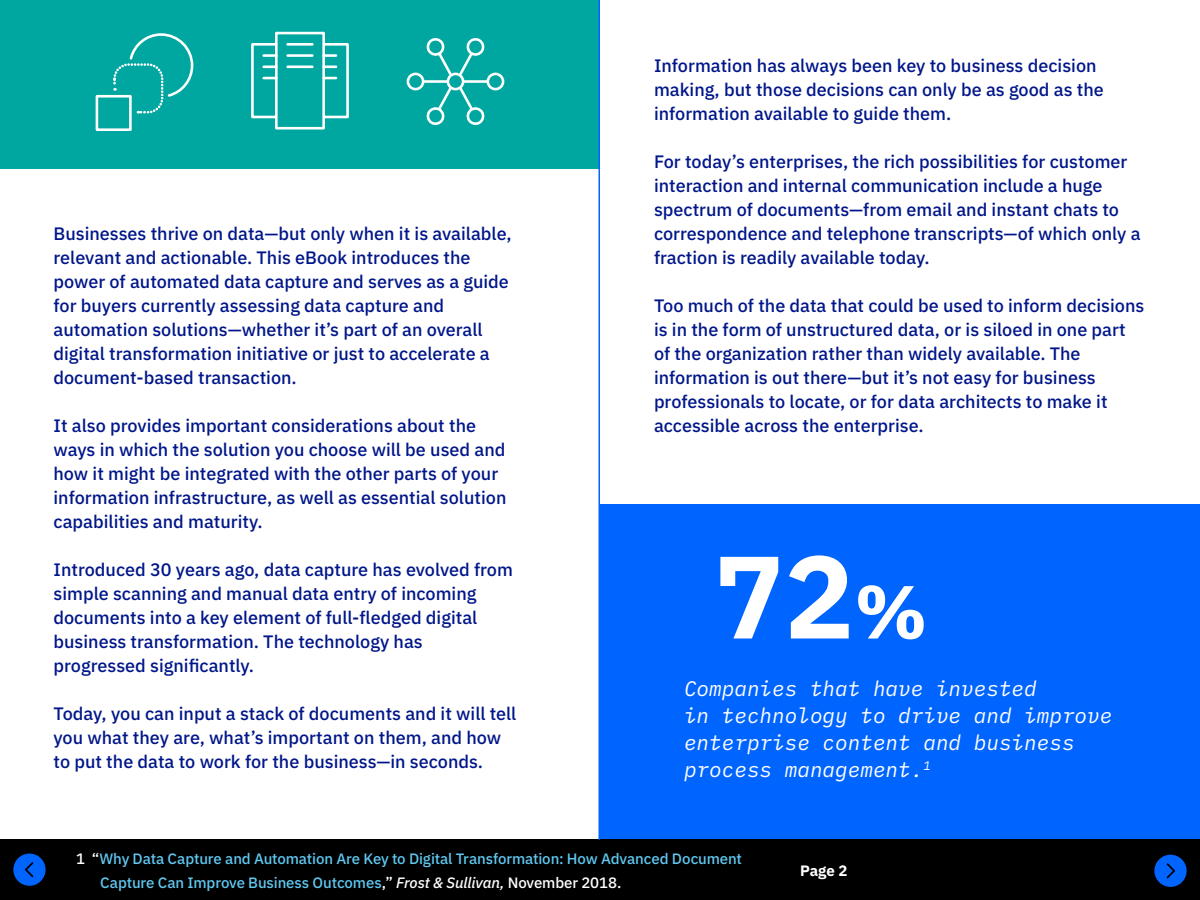
<style>
.page{position:relative;width:1200px;height:900px;background:#fff}
.page>*{position:absolute;margin:0;border:0;box-sizing:border-box;transform-origin:0 0}
.Header_1{font:700 117px "IBM Plex Sans";color:#fff}
.Header_1-2{font:italic 21px/27px "IBM Plex Mono";color:#fff}
._2A_Body{font:500 18px/24px "IBM Plex Sans";color:#001689}
.t1{font:500 15px/24px "IBM Plex Sans";letter-spacing:-.01em;color:#5fc8f1}
.t2{font:700 15px "IBM Plex Sans";color:#fff}
.s1{font-size:75px}
.s2{color:#fff}
.s3{font-style:italic;color:#fff}
</style>
<div class="page">
<div style="left:0;top:0;width:600px;height:168px;background:#00a6a0"></div>
<div style="left:600px;top:504px;width:600px;height:396px;background:#0064ff"></div>
<div style="left:322px;top:43px;width:27px;height:75px;border:3px solid #fff"></div>
<div style="left:251px;top:43px;width:27px;height:75px;border:3px solid #fff"></div>
<svg style="left:264px;top:31px;width:72px;height:99px"></svg>
<div style="left:96px;top:95px;width:36px;height:36px;border:3px solid #fff"></div>
<svg style="left:112px;top:33px;width:82px;height:82px"></svg>
<svg style="left:406px;top:38px;width:99px;height:87px"></svg>
<div style="left:0;top:840px;width:1200px;height:60px;background:#000"></div>
<svg style="left:1154px;top:855px;width:33px;height:32px"></svg>
<svg style="left:13px;top:854px;width:33px;height:32px"></svg>
<hr style="left:598px;top:0;width:2px;height:840px;background:#0064ff">
<p class="_2A_Body" style="left:54px;top:220px;width:460px">Businesses thrive on data—but only when it is available, relevant and actionable. This eBook introduces the power of automated data capture and serves as a guide for buyers currently assessing data capture and automation solutions—whether it’s part of an overall digital transformation initiative or just to accelerate a document-based transaction.</p>
<p class="_2A_Body" style="left:54px;top:412px;width:454px">It also provides important considerations about the ways in which the solution you choose will be used and how it might be integrated with the other parts of your information infrastructure, as well as essential solution capabilities and maturity.</p>
<p class="_2A_Body" style="left:54px;top:556px;width:461px">Introduced 30 years ago, data capture has evolved from simple scanning and manual data entry of incoming documents into a key element of full-fledged digital business transformation. The technology has progressed significantly.</p>
<p class="_2A_Body" style="left:54px;top:700px;width:464px">Today, you can input a stack of documents and it will tell you what they are, what’s important on them, and how to put the data to work for the business—in seconds.</p>
<p class="_2A_Body" style="left:654px;top:52px;width:451px">Information has always been key to business decision making, but those decisions can only be as good as the information available to guide them.</p>
<p class="_2A_Body" style="left:654px;top:148px;width:488px">For today’s enterprises, the rich possibilities for customer interaction and internal communication include a huge spectrum of documents—from email and instant chats to correspondence and telephone transcripts—of which only a fraction is readily available today.</p>
<p class="_2A_Body" style="left:654px;top:292px;width:492px">Too much of the data that could be used to inform decisions is in the form of unstructured data, or is siloed in one part of the organization rather than widely available. The information is out there—but it’s not easy for business professionals to locate, or for data architects to make it accessible across the enterprise.</p>
<p class="Header_1" style="left:714px;top:504px;width:215px">72<span class="s1">%</span></p>
<p class="Header_1-2" style="left:684px;top:673px;width:430px">Companies that have invested<br>in technology to drive and improve enterprise content and business process management.<sup>1</sup></p>
<p class="t1" style="left:100px;top:845px;width:643px;text-indent:-24px"><span class="s2">1 “</span>Why Data Capture and Automation Are Key to Digital Transformation: How Advanced Document<br>Capture Can Improve Business Outcomes<span class="s2">,”</span> <span class="s3">Frost &amp; Sullivan,</span> <span class="s2">November 2018.</span></p>
<p class="t2" style="left:800px;top:859px;width:49px">Page 2</p>
</div>
